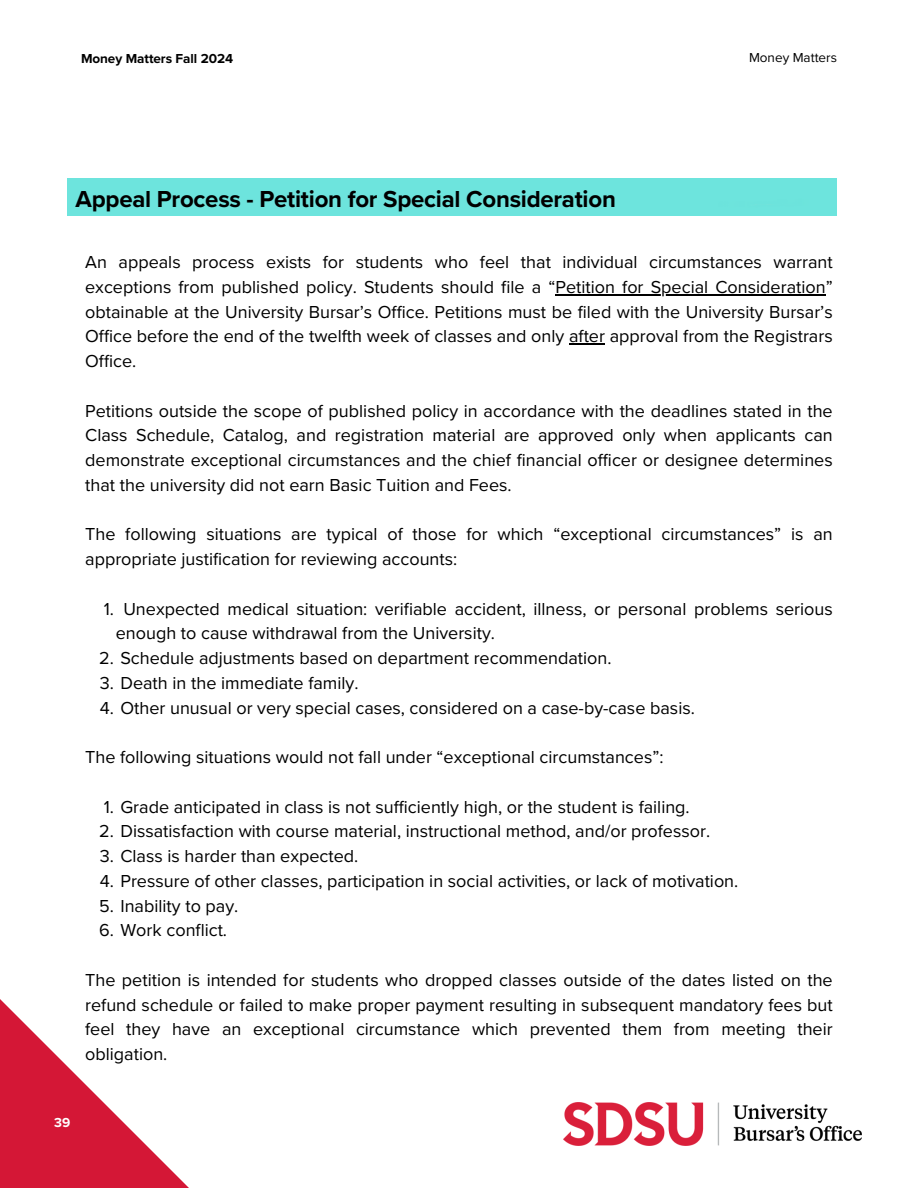
<style>
.page{position:relative;width:918px;height:1188px;background:#fff}
.page>*{position:absolute;margin:0;border:0;box-sizing:border-box;transform-origin:0 0}
.t1{font:700 24px "Proxima Nova";letter-spacing:-.01em;color:#000}
.t2{font:18px/24.8px "Proxima Nova";color:#000}
.t3{font:700 13.5px "Proxima Nova";letter-spacing:-.005em;color:#000}
.t4{font:13.5px "Proxima Nova";color:#000}
.t5{font:700 13.5px "Proxima Nova";color:#fff}
</style>
<div class="page">
<svg style="left:0;top:999px;width:189px;height:189px"></svg>
<img style="left:563px;top:1102px;width:299px;height:44px">
<hr style="left:555px;top:294px;width:271px;height:1px;background:#000">
<hr style="left:569px;top:344px;width:36px;height:1px;background:#000">
<p class="t3" style="left:81px;top:51px;width:154px">Money Matters Fall 2024</p>
<p class="t4" style="left:749px;top:50px;width:89px">Money Matters</p>
<h1 class="t1" style="left:76px;top:185px;width:542px">Appeal Process - Petition for Special Consideration</h1>
<h2 class="t2" style="left:85px;top:250px;width:749px">An appeals process exists for students who feel that individual circumstances warrant exceptions from published policy. Students should file a “Petition for Special Consideration”</h2>
<h2 class="t2" style="left:85px;top:300px;width:749px;text-align:justify">obtainable at the University Bursar’s Office. Petitions must be filed with the University Bursar’s Office before the end of the twelfth week of classes and only after approval from the Registrars Office.</h2>
<h2 class="t2" style="left:85px;top:399px;width:749px">Petitions outside the scope of published policy in accordance with the deadlines stated in the<br>Class Schedule, Catalog, and registration material are approved only when applicants can</h2>
<p class="t2" style="left:85px;top:448px;width:749px">demonstrate exceptional circumstances and the chief financial officer or designee determines that the university did not earn Basic Tuition and Fees.</p>
<p class="t2" style="left:85px;top:522px;width:749px">The following situations are typical of those for which “exceptional circumstances” is an appropriate justification for reviewing accounts:</p>
<p class="t2" style="left:116px;top:597px;width:718px;text-indent:8px">Unexpected medical situation: verifiable accident, illness, or personal problems serious enough to cause withdrawal from the University.</p>
<p class="t2" style="left:104px;top:597px;width:12px">1.</p>
<p class="t2" style="left:99px;top:646px;width:514px">2. Schedule adjustments based on department recommendation.</p>
<p class="t2" style="left:100px;top:671px;width:260px">3. Death in the immediate family.</p>
<h2 class="t2" style="left:100px;top:696px;width:597px">4. Other unusual or very special cases, considered on a case-by-case basis.</h2>
<p class="t2" style="left:85px;top:745px;width:580px">The following situations would not fall under “exceptional circumstances”:</p>
<p class="t2" style="left:104px;top:795px;width:588px">1. Grade anticipated in class is not sufficiently high, or the student is failing.</p>
<p class="t2" style="left:99px;top:819px;width:612px">2. Dissatisfaction with course material, instructional method, and/or professor.</p>
<p class="t2" style="left:100px;top:844px;width:260px">3. Class is harder than expected.</p>
<p class="t2" style="left:100px;top:869px;width:640px">4. Pressure of other classes, participation in social activities, or lack of motivation.</p>
<p class="t2" style="left:99px;top:894px;width:141px">5. Inability to pay.</p>
<h2 class="t2" style="left:99px;top:918px;width:129px">6. Work conflict.</h2>
<p class="t2" style="left:85px;top:968px;width:749px;text-align:justify">The petition is intended for students who dropped classes outside of the dates listed on the refund schedule or failed to make proper payment resulting in subsequent mandatory fees but feel they have an exceptional circumstance which prevented them from meeting their obligation.</p>
<h3 class="t5" style="left:54px;top:1115px;width:18px">39</h3>
</div>
